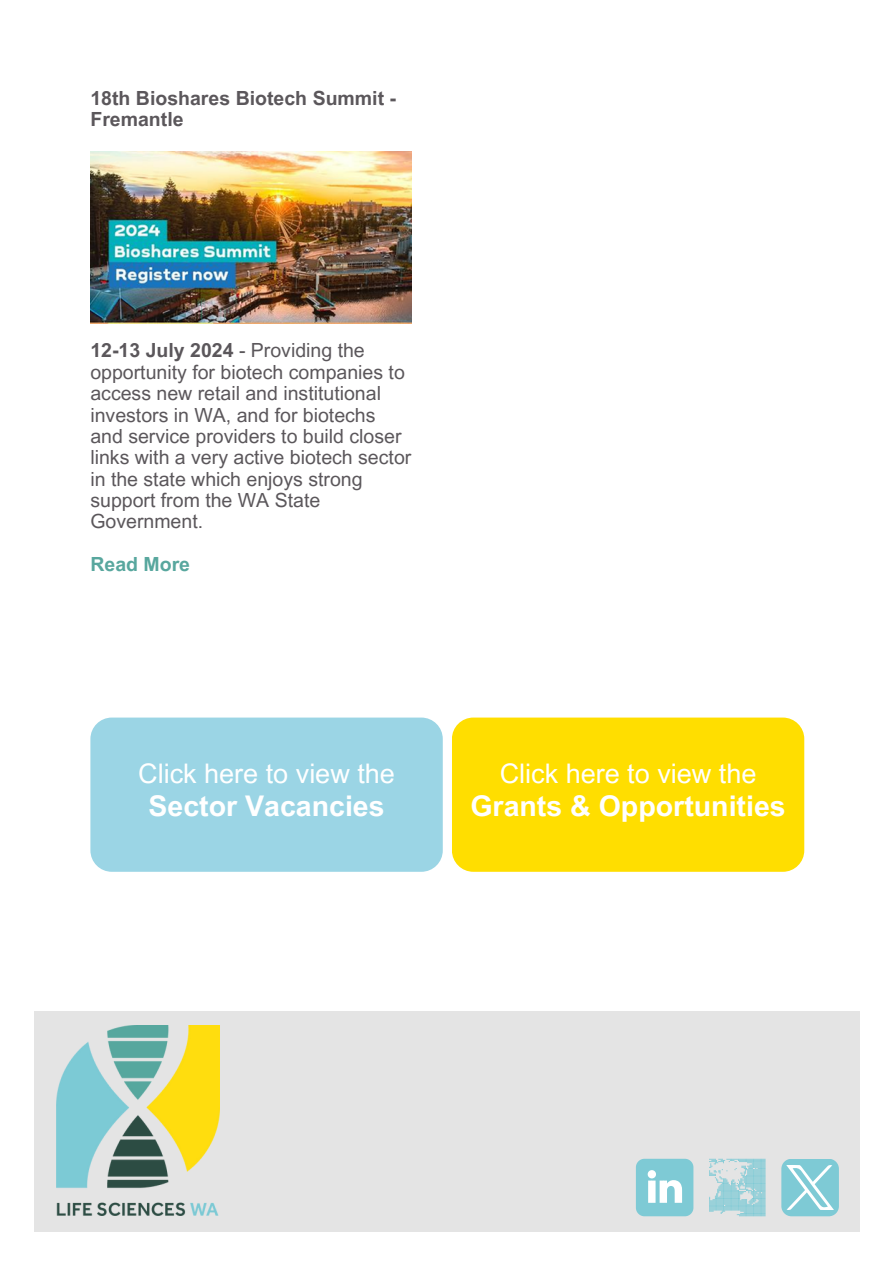
<style>
.page{position:relative;width:894px;height:1264px;background:#fff}
.page>*{position:absolute;margin:0;border:0;box-sizing:border-box;transform-origin:0 0}
.t1{font:700 28.5px "Arial MT Pro";color:#fff}
.t2{font:27px "Arial MT Pro";color:#fff}
.t3{font:19.5px/21.3px "Arial MT Pro";color:#5b575b}
.t4{font:700 19.5px/21.3px "Arial MT Pro";color:#5b575b}
.t5{font:700 19.5px "Arial MT Pro";color:#58a79e}
.s1{font-weight:700}
</style>
<div class="page">
<img style="left:90px;top:151px;width:321px;height:172px">
<div style="left:452px;top:717px;width:352px;height:154px;background:#ffde00;border-radius:21px"></div>
<div style="left:34px;top:1010px;width:825px;height:221px;background:#e4e4e4"></div>
<img style="left:56px;top:1025px;width:163px;height:190px">
<svg style="left:635px;top:1158px;width:58px;height:58px"></svg>
<svg style="left:709px;top:1158px;width:55px;height:58px"></svg>
<div style="left:781px;top:1158px;width:57px;height:58px;background:#7ecad5;border-radius:10px"></div>
<svg style="left:786px;top:1165px;width:47px;height:44px"></svg>
<div style="left:90px;top:717px;width:352px;height:154px;background:#9bd5e5;border-radius:21px"></div>
<p class="t4" style="left:90px;top:90px;width:307px">18th Bioshares Biotech Summit -<br>Fremantle</p>
<h2 class="t3" style="left:90px;top:342px;width:322px"><span class="s1">12-13 July 2024</span> - Providing the opportunity for biotech companies to access new retail and institutional investors in WA, and for biotechs and service providers to build closer links with a very active biotech sector in the state which enjoys strong support from the WA State<br>Government.</h2>
<h1 class="t5" style="left:90px;top:557px;width:101px">Read More</h1>
<p class="t2" style="left:138px;top:763px;width:258px">Click here to view the</p>
<p class="t1" style="left:148px;top:795px;width:237px">Sector Vacancies</p>
<h1 class="t2" style="left:499px;top:763px;width:258px">Click here to view the</h1>
<h1 class="t1" style="left:470px;top:795px;width:317px">Grants &amp; Opportunities</h1>
</div>
